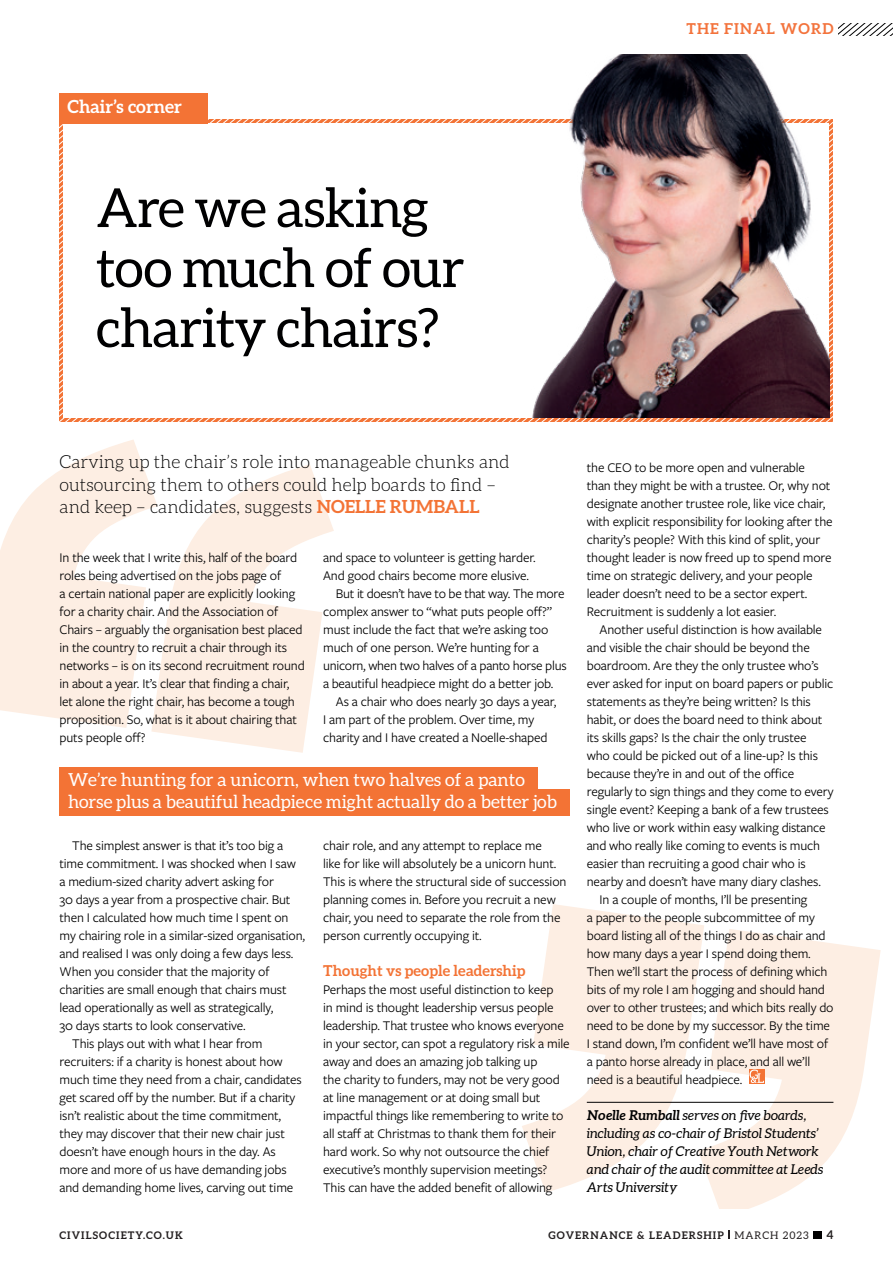
<style>
.page{position:relative;width:893px;height:1263px;background:#fff}
.page>*{position:absolute;margin:0;border:0;box-sizing:border-box;transform-origin:0 0}
.t1{font:54px/60px "Aleo";letter-spacing:-.02em;color:#000001}
.t2{font:300 18px/22.5px "Aleo";color:#000001}
.t3{font:18px/21.6px "Aleo";letter-spacing:-.01em;color:#fff}
.t4{font:700 18px "Aleo";color:#fff}
.t5{font:700 15px "Aleo";color:#f37335}
.t6{font:700 15px "Aleo";letter-spacing:.07em;color:#f3733c}
.t7{font:13.8px/18px "Freight Sans Pro";letter-spacing:-.01em;color:#000001}
.t8{font:italic 13.5px/18px "Aleo";color:#000001}
.t9{font:700 12px "Aleo";color:#231f20}
.t10{font:700 12px "Aleo";color:#000001}
.t11{font:700 10.5px "Aleo";letter-spacing:.1em;color:#231f20}
.t12{font:700 10.5px "Aleo";letter-spacing:.1em;color:#000001}
.s1{font-weight:700;color:#f37335}
.s2{font-weight:700}
.s3{font-weight:400}
</style>
<div class="page">
<svg style="left:839px;top:24px;width:54px;height:12px"></svg>
<svg style="left:728px;top:1230px;width:2px;height:9px"></svg>
<div style="left:813px;top:1231px;width:8px;height:8px;background:#000001"></div>
<svg style="left:704px;top:929px;width:177px;height:280px;fill:#fdeee3"></svg>
<svg style="left:522px;top:904px;width:182px;height:288px;fill:#fdeee3"></svg>
<svg style="left:0;top:440px;width:151px;height:288px;fill:#fdeee3"></svg>
<svg style="left:151px;top:464px;width:183px;height:289px;fill:#fdeee3"></svg>
<div style="left:60px;top:767px;width:478px;height:27px;background:#f37335"></div>
<div style="left:60px;top:789px;width:510px;height:26px;background:#f37335"></div>
<hr style="left:587px;top:1102px;width:246px;height:1px;background:#000001">
<div style="left:749px;top:1069px;width:15px;height:15px;background:#f37335"></div>
<svg style="left:749px;top:1069px;width:15px;height:14px"></svg>
<svg style="left:59px;top:119px;width:770px;height:303px;background:#f6996c"></svg>
<div style="left:64px;top:123px;width:765px;height:295px;background:#fff"></div>
<div style="left:59px;top:93px;width:149px;height:30px;background:#f37335"></div>
<img style="left:450px;top:54px;width:379px;height:364px">
<h2 class="t4" style="left:68px;top:97px;width:116px">Chair’s corner</h2>
<h1 class="t1" style="left:96px;top:177px;width:370px">Are we asking too much of our charity chairs?</h1>
<p class="t6" style="left:686px;top:20px;width:148px">THE FINAL WORD</p>
<h2 class="t2" style="left:60px;top:451px;width:452px">Carving up the chair’s role into manageable chunks and outsourcing them to others could help boards to find – and keep – candidates, suggests <span class="s1">NOELLE RUMBALL</span></h2>
<p class="t7" style="left:60px;top:547px;width:247px">In the week that I write this, half of the board roles being advertised on the jobs page of<br>a certain national paper are explicitly looking for a charity chair. And the Association of Chairs – arguably the organisation best placed in the country to recruit a chair through its networks – is on its second recruitment round in about a year. It’s clear that finding a chair, let alone the right chair, has become a tough proposition. So, what is it about chairing that puts people off?</p>
<p class="t7" style="left:323px;top:547px;width:214px">and space to volunteer is getting harder.</p>
<p class="t7" style="left:323px;top:565px;width:207px">And good chairs become more elusive.</p>
<p class="t7" style="left:336px;top:583px;width:230px">But it doesn’t have to be that way. The more</p>
<p class="t7" style="left:323px;top:601px;width:230px">complex answer to “what puts people off?”</p>
<p class="t7" style="left:323px;top:619px;width:227px">must include the fact that we’re asking too</p>
<p class="t7" style="left:323px;top:637px;width:217px">much of one person. We’re hunting for a</p>
<p class="t7" style="left:323px;top:655px;width:245px">unicorn, when two halves of a panto horse plus</p>
<p class="t7" style="left:323px;top:673px;width:232px">a beautiful headpiece might do a better job.</p>
<p class="t7" style="left:336px;top:691px;width:222px">As a chair who does nearly 30 days a year,</p>
<p class="t7" style="left:323px;top:709px;width:213px">I am part of the problem. Over time, my</p>
<p class="t7" style="left:323px;top:727px;width:226px">charity and I have created a Noelle-shaped</p>
<h2 class="t3" style="left:68px;top:768px;width:490px">We’re hunting for a unicorn, when two halves of a panto horse plus a beautiful headpiece might actually do a better job</h2>
<p class="t7" style="left:72px;top:835px;width:212px">The simplest answer is that it’s too big a</p>
<p class="t7" style="left:60px;top:853px;width:238px">time commitment. I was shocked when I saw</p>
<p class="t7" style="left:60px;top:871px;width:216px">a medium-sized charity advert asking for</p>
<p class="t7" style="left:60px;top:889px;width:232px">30 days a year from a prospective chair. But</p>
<p class="t7" style="left:60px;top:907px;width:230px">then I calculated how much time I spent on</p>
<p class="t7" style="left:60px;top:925px;width:247px">my chairing role in a similar-sized organisation,</p>
<p class="t7" style="left:60px;top:943px;width:235px">and realised I was only doing a few days less.</p>
<p class="t7" style="left:60px;top:961px;width:211px">When you consider that the majority of</p>
<p class="t7" style="left:60px;top:979px;width:229px">charities are small enough that chairs must</p>
<p class="t7" style="left:60px;top:997px;width:215px">lead operationally as well as strategically,</p>
<p class="t7" style="left:60px;top:1015px;width:188px">30 days starts to look conservative.</p>
<p class="t7" style="left:72px;top:1033px;width:192px">This plays out with what I hear from</p>
<p class="t7" style="left:60px;top:1051px;width:225px">recruiters: if a charity is honest about how</p>
<p class="t7" style="left:60px;top:1069px;width:244px">much time they need from a chair, candidates</p>
<p class="t7" style="left:60px;top:1087px;width:237px">get scared off by the number. But if a charity</p>
<p class="t7" style="left:60px;top:1105px;width:223px">isn’t realistic about the time commitment,</p>
<p class="t7" style="left:60px;top:1123px;width:227px">they may discover that their new chair just</p>
<p class="t7" style="left:60px;top:1141px;width:218px">doesn’t have enough hours in the day. As</p>
<p class="t7" style="left:60px;top:1159px;width:229px">more and more of us have demanding jobs</p>
<p class="t7" style="left:60px;top:1177px;width:235px">and demanding home lives, carving out time</p>
<p class="t7" style="left:323px;top:835px;width:245px">chair role, and any attempt to replace me<br>like for like will absolutely be a unicorn hunt.<br>This is where the structural side of succession planning comes in. Before you recruit a new chair, you need to separate the role from the person currently occupying it.</p>
<p class="t5" style="left:323px;top:961px;width:204px">Thought vs people leadership</p>
<p class="t7" style="left:323px;top:979px;width:248px">Perhaps the most useful distinction to keep<br>in mind is thought leadership versus people leadership. That trustee who knows everyone in your sector, can spot a regulatory risk a mile away and does an amazing job talking up<br>the charity to funders, may not be very good at line management or at doing small but impactful things like remembering to write to all staff at Christmas to thank them for their hard work. So why not outsource the chief executive’s monthly supervision meetings?<br>This can have the added benefit of allowing</p>
<p class="t7" style="left:587px;top:457px;width:247px">the CEO to be more open and vulnerable<br>than they might be with a trustee. Or, why not designate another trustee role, like vice chair, with explicit responsibility for looking after the charity’s people? With this kind of split, your thought leader is now freed up to spend more time on strategic delivery, and your people leader doesn’t need to be a sector expert.<br>Recruitment is suddenly a lot easier.</p>
<p class="t7" style="left:600px;top:619px;width:224px">Another useful distinction is how available</p>
<p class="t7" style="left:587px;top:637px;width:225px">and visible the chair should be beyond the</p>
<p class="t7" style="left:587px;top:655px;width:233px">boardroom. Are they the only trustee who’s</p>
<p class="t7" style="left:587px;top:673px;width:248px">ever asked for input on board papers or public</p>
<p class="t7" style="left:587px;top:691px;width:226px">statements as they’re being written? Is this</p>
<p class="t7" style="left:587px;top:709px;width:237px">habit, or does the board need to think about</p>
<p class="t7" style="left:587px;top:727px;width:221px">its skills gaps? Is the chair the only trustee</p>
<p class="t7" style="left:587px;top:745px;width:233px">who could be picked out of a line-up? Is this</p>
<p class="t7" style="left:587px;top:763px;width:209px">because they’re in and out of the office</p>
<p class="t7" style="left:587px;top:781px;width:248px">regularly to sign things and they come to every</p>
<p class="t7" style="left:587px;top:799px;width:243px">single event? Keeping a bank of a few trustees</p>
<p class="t7" style="left:587px;top:817px;width:240px">who live or work within easy walking distance</p>
<p class="t7" style="left:587px;top:835px;width:235px">and who really like coming to events is much</p>
<p class="t7" style="left:587px;top:853px;width:221px">easier than recruiting a good chair who is</p>
<p class="t7" style="left:587px;top:871px;width:236px">nearby and doesn’t have many diary clashes.</p>
<p class="t7" style="left:600px;top:889px;width:209px">In a couple of months, I’ll be presenting</p>
<p class="t7" style="left:587px;top:907px;width:230px">a paper to the people subcommittee of my</p>
<p class="t7" style="left:587px;top:925px;width:240px">board listing all of the things I do as chair and</p>
<p class="t7" style="left:587px;top:943px;width:225px">how many days a year I spend doing them.</p>
<p class="t7" style="left:587px;top:961px;width:242px">Then we’ll start the process of defining which</p>
<p class="t7" style="left:587px;top:979px;width:240px">bits of my role I am hogging and should hand</p>
<p class="t7" style="left:587px;top:997px;width:248px">over to other trustees; and which bits really do</p>
<p class="t7" style="left:587px;top:1015px;width:245px">need to be done by my successor. By the time</p>
<p class="t7" style="left:587px;top:1033px;width:243px">I stand down, I’m confident we’ll have most of</p>
<p class="t7" style="left:587px;top:1051px;width:225px">a panto horse already in place, and all we’ll</p>
<p class="t7" style="left:587px;top:1069px;width:157px">need is a beautiful headpiece.</p>
<p class="t8" style="left:587px;top:1106px;width:238px"><span class="s2">Noelle Rumball</span> serves on five boards, including as co-chair of Bristol Students’ Union, chair of Creative Youth Network and chair of the audit committee at Leeds Arts University</p>
<p class="t11" style="left:60px;top:1229px;width:125px">CIVILS CIETY.CO.UK</p>
<p class="t11" style="left:549px;top:1229px;width:262px">GOVERNANCE &amp; LEADERSHIP <span class="s3">MARCH 2023</span></p>
<p class="t9" style="left:826px;top:1228px;width:9px">4</p>
<p class="t10" style="left:60px;top:1228px;width:9px">4</p>
<p class="t12" style="left:709px;top:1229px;width:125px">CIVILSOCIETY.CO.UK</p>
</div>
